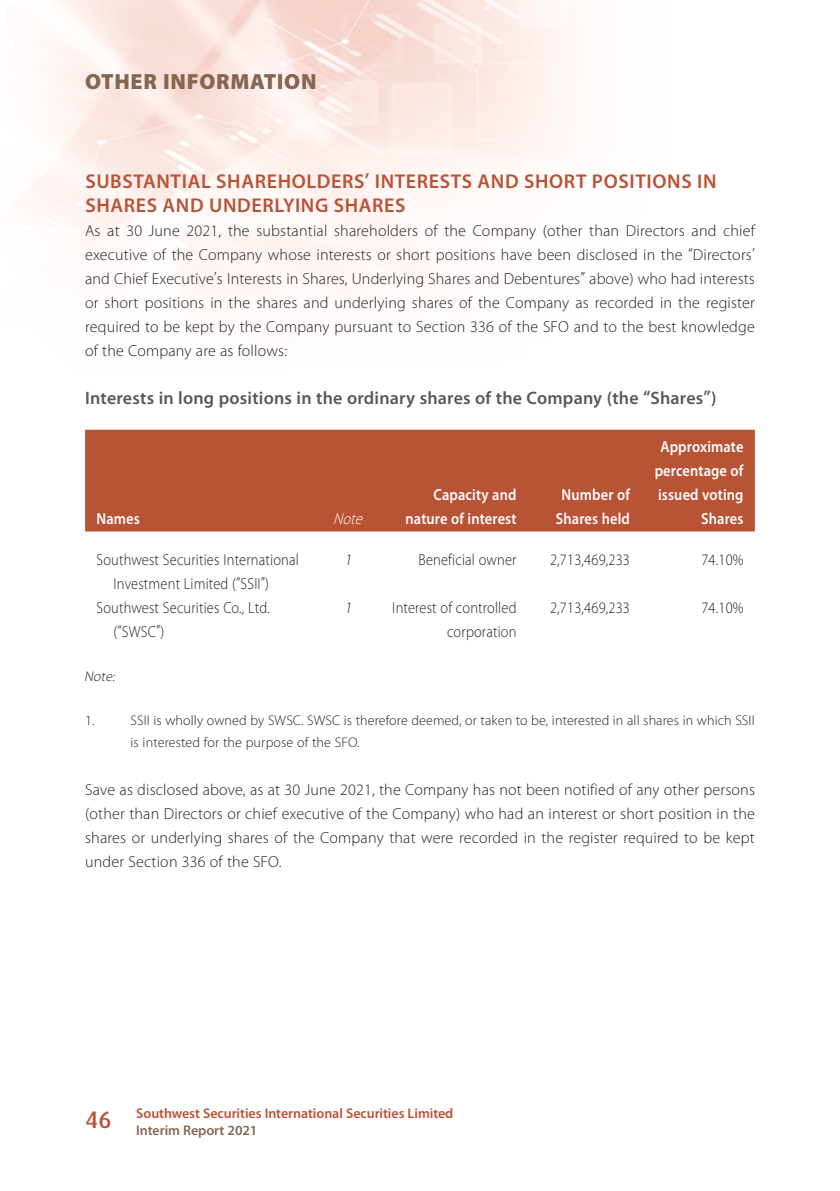
<style>
.page{position:relative;width:840px;height:1191px;background:#fff}
.page>*{position:absolute;margin:0;border:0;box-sizing:border-box;transform-origin:0 0}
.t1{font:900 22px "Myriad Pro";letter-spacing:.03em;color:#866651}
.Heading_1{font:600 20px/24px "Myriad Pro";letter-spacing:.03em;color:#b85335}
.Heading_2{font:600 18px "Myriad Pro";letter-spacing:.01em;color:#57585a}
.Body_Text{font:300 16px/24px "Myriad Pro";letter-spacing:.01em;color:#231f20;text-align:justify}
.Body_Text-2{font:300 16px/24px "Myriad Pro";letter-spacing:.01em;color:#231f20;scale:.9 1}
.Body_Text-3{font:600 16px "Myriad Pro";letter-spacing:.01em;color:#fff;scale:.9 1}
.Body_Text-4{font:italic 300 16px "Myriad Pro";color:#fff;scale:.9 1}
.Body_Text-5{font:italic 300 16px "Myriad Pro";color:#231f20;scale:.9 1}
.Notes{font:300 14px/22px "Myriad Pro";letter-spacing:.01em;color:#231f20}
.t2{font:600 14px/17px "Myriad Pro";letter-spacing:-.005em;color:#b85335}
.Notes-2{font:italic 300 14px "Myriad Pro";color:#231f20}
.s1{font-family:"Dax";font-weight:500;font-size:24px}
.s2{color:#866651}
</style>
<div class="page">
<img style="left:32px;top:0;width:723px;height:532px">
<div style="left:85px;top:430px;width:669px;height:101px;background:#b85335"></div>
<h1 class="t1" style="left:85px;top:67px;width:233px">OTHER INFORMATION</h1>
<p class="Heading_1" style="left:85px;top:168px;width:632px">SUBSTANTIAL SHAREHOLDERS’ INTERESTS AND SHORT POSITIONS IN<br>SHARES AND UNDERLYING SHARES</p>
<p class="Body_Text" style="left:85px;top:218px;width:671px">As at 30 June 2021, the substantial shareholders of the Company (other than Directors and chief executive of the Company whose interests or short positions have been disclosed in the “Directors’ and Chief Executive’s Interests in Shares, Underlying Shares and Debentures” above) who had interests or short positions in the shares and underlying shares of the Company as recorded in the register required to be kept by the Company pursuant to Section 336 of the SFO and to the best knowledge of the Company are as follows:</p>
<p class="Heading_2" style="left:85px;top:386px;width:632px">Interests in long positions in the ordinary shares of the Company (the “Shares”)</p>
<p class="Body_Text-3" style="left:96px;top:508px;width:50px">Names</p>
<p class="Body_Text-4" style="left:333px;top:509px;width:39px">Note</p>
<p class="Body_Text-3" style="left:433px;top:484px;width:94px">Capacity and</p>
<p class="Body_Text-3" style="left:405px;top:508px;width:125px">nature of interest</p>
<p class="Body_Text-3" style="left:561px;top:484px;width:77px">Number of</p>
<p class="Body_Text-3" style="left:555px;top:508px;width:84px">Shares held</p>
<p class="Body_Text-3" style="left:660px;top:436px;width:94px">Approximate</p>
<p class="Body_Text-3" style="left:654px;top:460px;width:100px">percentage of</p>
<p class="Body_Text-3" style="left:657px;top:484px;width:96px">issued voting</p>
<p class="Body_Text-3" style="left:700px;top:508px;width:48px">Shares</p>
<p class="Body_Text-2" style="left:113px;top:547px;width:207px;text-indent:-17px">Southwest Securities International<br>Investment Limited (“SSII”)</p>
<p class="Body_Text-5" style="left:344px;top:550px;width:13px">1</p>
<p class="Body_Text-2" style="left:418px;top:547px;width:110px">Beneficial owner</p>
<p class="Body_Text-2" style="left:549px;top:547px;width:90px">2,713,469,233</p>
<p class="Body_Text-2" style="left:701px;top:547px;width:48px">74.10%</p>
<p class="Body_Text-2" style="left:113px;top:595px;width:175px;text-indent:-17px">Southwest Securities Co., Ltd. (“SWSC”)</p>
<p class="Body_Text-5" style="left:344px;top:598px;width:13px">1</p>
<p class="Body_Text-2" style="left:392px;top:595px;width:139px;text-align:right">Interest of controlled corporation</p>
<p class="Body_Text-2" style="left:549px;top:595px;width:90px">2,713,469,233</p>
<p class="Body_Text-2" style="left:701px;top:595px;width:48px">74.10%</p>
<p class="Notes-2" style="left:84px;top:668px;width:35px">Note:</p>
<p class="Notes" style="left:85px;top:709px;width:11px">1.</p>
<p class="Notes" style="left:130px;top:709px;width:625px">SSII is wholly owned by SWSC. SWSC is therefore deemed, or taken to be, interested in all shares in which SSII is interested for the purpose of the SFO.</p>
<p class="Body_Text" style="left:85px;top:777px;width:671px">Save as disclosed above, as at 30 June 2021, the Company has not been notified of any other persons (other than Directors or chief executive of the Company) who had an interest or short position in the shares or underlying shares of the Company that were recorded in the register required to be kept under Section 336 of the SFO.</p>
<p class="t2" style="left:136px;top:1104px;width:318px;text-indent:-51px"><span class="s1">46</span> Southwest Securities International Securities Limited<br><span class="s2">Interim Report 2021</span></p>
</div>
